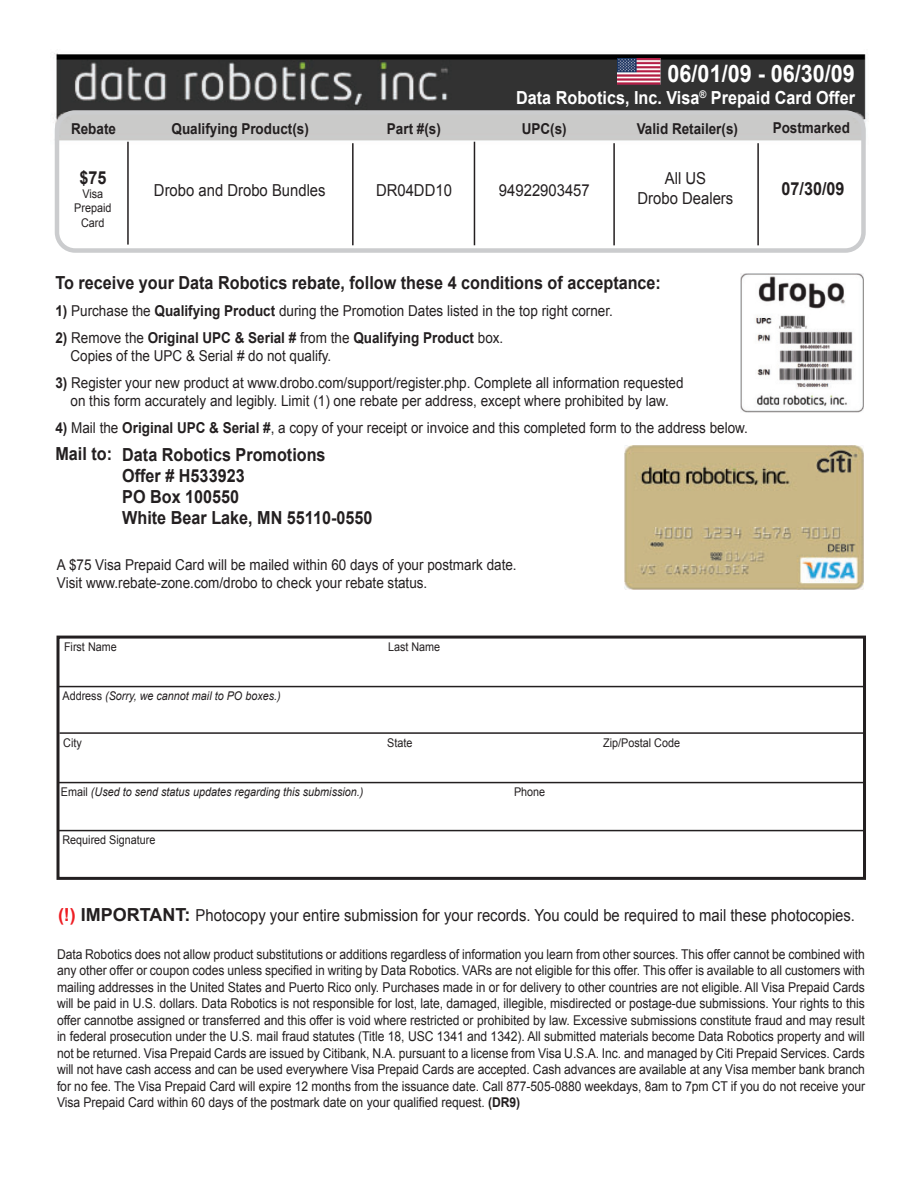
<style>
.page{position:relative;width:918px;height:1188px;background:#fff}
.page>*{position:absolute;margin:0;border:0;box-sizing:border-box;transform-origin:0 0}
.t1{font:700 24px "Arial";color:#fff;scale:.9 1}
.t2{font:700 18px/21px "Arial";color:#231f20;scale:.9 1}
.t3{font:700 18px "Arial";color:#fff;scale:.9 1}
.t4{font:16.5px/19.8px "Arial";color:#231f20;text-align:center;scale:.9 1}
.t5{font:15px/18px "Arial";color:#231f20;scale:.9 1}
.t6{font:700 15px "Arial";color:#231f20;scale:.9 1}
.t7{font:13.5px/16.5px "Arial";letter-spacing:-.005em;color:#231f20;text-align:justify;scale:.9 1}
.t8{font:italic 12px "Arial";color:#231f20;scale:.9 1}
.t9{font:12px/14.4px "Arial";color:#231f20;text-align:center;scale:.9 1}
.s1{font-weight:700}
.s2{font-style:normal}
.s3{font-weight:700;font-size:18px;color:#ee1d23}
.s4{font-weight:700;font-size:18px}
</style>
<div class="page">
<img style="left:53px;top:53px;width:813px;height:94px">
<div style="left:55px;top:110px;width:811px;height:143px;border:4px solid #cbccce;border-radius:18px"></div>
<img style="left:740px;top:274px;width:124px;height:139px">
<img style="left:624px;top:446px;width:240px;height:143px">
<hr style="left:127px;top:142px;width:2px;height:103px;background:#231f20">
<hr style="left:757px;top:143px;width:2px;height:102px;background:#231f20">
<hr style="left:474px;top:142px;width:1px;height:103px;background:#231f20">
<hr style="left:352px;top:143px;width:2px;height:102px;background:#231f20">
<hr style="left:613px;top:143px;width:2px;height:102px;background:#231f20">
<img style="left:617px;top:58px;width:43px;height:26px">
<div style="left:57px;top:636px;width:809px;height:244px;border:3px solid #231f20"></div>
<hr style="left:58px;top:686px;width:807px;height:1px;background:#231f20">
<hr style="left:59px;top:732px;width:807px;height:2px;background:#231f20">
<hr style="left:58px;top:782px;width:807px;height:1px;background:#231f20">
<hr style="left:58px;top:830px;width:807px;height:1px;background:#231f20">
<h1 class="t1" style="left:668px;top:60px;width:210px">06/01/09 - 06/30/09</h1>
<h2 class="t3" style="left:516px;top:87px;width:378px">Data Robotics, Inc. Visa<sup>®</sup> Prepaid Card Offer</h2>
<p class="t6" style="left:71px;top:120px;width:52px">Rebate</p>
<p class="t6" style="left:172px;top:120px;width:154px">Qualifying Product(s)</p>
<p class="t6" style="left:387px;top:120px;width:62px">Part #(s)</p>
<p class="t6" style="left:522px;top:120px;width:51px">UPC(s)</p>
<p class="t6" style="left:773px;top:119px;width:87px">Postmarked</p>
<p class="t4" style="left:638px;top:169px;width:108px">All US<br>Drobo Dealers</p>
<p class="t6" style="left:637px;top:120px;width:114px">Valid Retailer(s)</p>
<h2 class="t2" style="left:79px;top:167px;width:32px">$75</h2>
<p class="t9" style="left:74px;top:187px;width:43px">Visa<br>Prepaid<br>Card</p>
<p class="t4" style="left:154px;top:180px;width:192px">Drobo and Drobo Bundles</p>
<p class="t4" style="left:376px;top:180px;width:86px">DR04DD10</p>
<p class="t4" style="left:499px;top:180px;width:102px">94922903457</p>
<h2 class="t2" style="left:781px;top:178px;width:72px">07/30/09</h2>
<h2 class="t2" style="left:55px;top:272px;width:674px">To receive your Data Robotics rebate, follow these 4 conditions of acceptance:</h2>
<p class="t5" style="left:55px;top:302px;width:621px"><span class="s1">1)</span> Purchase the <span class="s1">Qualifying Product</span> during the Promotion Dates listed in the top right corner.</p>
<p class="t5" style="left:70px;top:329px;width:482px;text-indent:-15px"><span class="s1">2)</span> Remove the <span class="s1">Original UPC &amp; Serial #</span> from the <span class="s1">Qualifying Product</span> box.<br>Copies of the UPC &amp; Serial # do not qualify.</p>
<p class="t5" style="left:55px;top:374px;width:699px;text-align:center"><span class="s1">3)</span> Register your new product at www.drobo.com/support/register.php. Complete all information requested on this form accurately and legibly. Limit (1) one rebate per address, except where prohibited by law.</p>
<p class="t5" style="left:55px;top:419px;width:771px"><span class="s1">4)</span> Mail the <span class="s1">Original UPC &amp; Serial #</span>, a copy of your receipt or invoice and this completed form to the address below.</p>
<h2 class="t2" style="left:122px;top:444px;width:280px;text-indent:-67px">Mail to: Data Robotics Promotions<br>Offer # H533923<br>PO Box 100550<br>White Bear Lake, MN 55110-0550</h2>
<p class="t5" style="left:57px;top:556px;width:512px">A $75 Visa Prepaid Card will be mailed within 60 days of your postmark date.<br>Visit www.rebate-zone.com/drobo to check your rebate status.</p>
<p class="t9" style="left:64px;top:639px;width:60px">First Name</p>
<p class="t9" style="left:388px;top:639px;width:60px">Last Name</p>
<p class="t8" style="left:63px;top:689px;width:244px"><span class="s2">Address</span> (Sorry, we cannot mail to PO boxes.)</p>
<p class="t9" style="left:63px;top:736px;width:22px">City</p>
<p class="t9" style="left:387px;top:736px;width:30px">State</p>
<p class="t9" style="left:603px;top:736px;width:87px">Zip/Postal Code</p>
<p class="t8" style="left:61px;top:785px;width:338px"><span class="s2">Email</span> (Used to send status updates regarding this submission.)</p>
<p class="t9" style="left:514px;top:785px;width:36px">Phone</p>
<p class="t9" style="left:62px;top:833px;width:105px">Required Signature</p>
<p class="t4" style="left:58px;top:906px;width:887px"><span class="s3">(!)</span> <span class="s4">IMPORTANT:</span> Photocopy your entire submission for your records. You could be required to mail these photocopies.</p>
<p class="t7" style="left:57px;top:946px;width:899px">Data Robotics does not allow product substitutions or additions regardless of information you learn from other sources. This offer cannot be combined with any other offer or coupon codes unless specified in writing by Data Robotics. VARs are not eligible for this offer. This offer is available to all customers with mailing addresses in the United States and Puerto Rico only. Purchases made in or for delivery to other countries are not eligible. All Visa Prepaid Cards will be paid in U.S. dollars. Data Robotics is not responsible for lost, late, damaged, illegible, misdirected or postage-due submissions. Your rights to this offer cannotbe assigned or transferred and this offer is void where restricted or prohibited by law. Excessive submissions constitute fraud and may result in federal prosecution under the U.S. mail fraud statutes (Title 18, USC 1341 and 1342). All submitted materials become Data Robotics property and will not be returned. Visa Prepaid Cards are issued by Citibank, N.A. pursuant to a license from Visa U.S.A. Inc. and managed by Citi Prepaid Services. Cards will not have cash access and can be used everywhere Visa Prepaid Cards are accepted. Cash advances are available at any Visa member bank branch for no fee. The Visa Prepaid Card will expire 12 months from the issuance date. Call 877-505-0880 weekdays, 8am to 7pm CT if you do not receive your Visa Prepaid Card within 60 days of the postmark date on your qualified request. <span class="s1">(DR9)</span></p>
</div>
